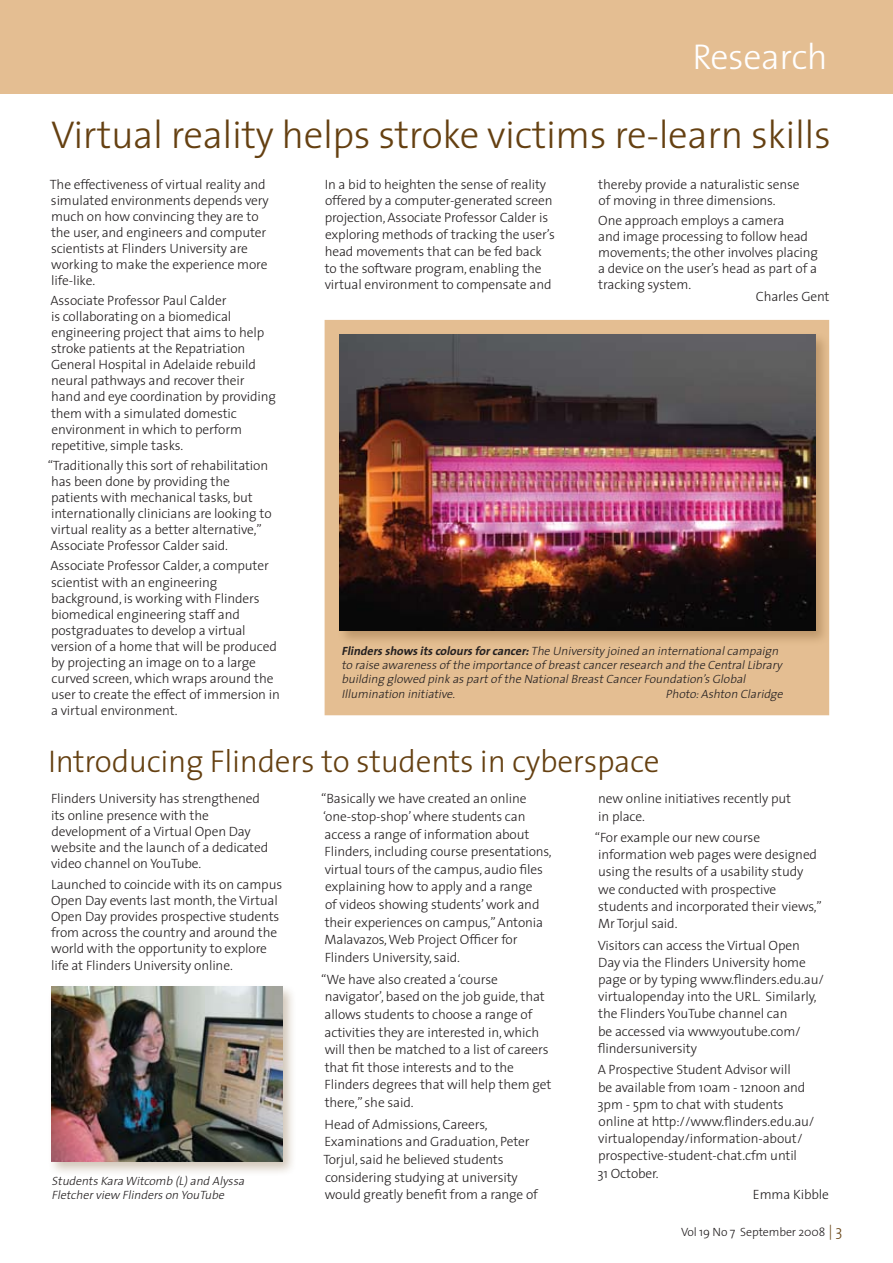
<style>
.page{position:relative;width:893px;height:1263px;background:#fff}
.page>*{position:absolute;margin:0;border:0;box-sizing:border-box;transform-origin:0 0}
.t1{font:300 39px "The Sans";letter-spacing:-.01em;color:#654011}
.t2{font:300 36px "The Sans";letter-spacing:-.01em;color:#fff}
.t3{font:300 31.5px "The Sans";letter-spacing:-.01em;color:#654011}
.t4{font:300 13.5px/16px "The Sans";letter-spacing:-.01em;color:#231f20}
.t5{font:italic 300 12px/14.4px "The Sans";color:#231f20}
.t6{font:300 12px "The Sans";letter-spacing:-.01em;color:#231f20}
.s1{font-weight:700}
.s2{font-size:15px;color:#654011}
</style>
<div class="page">
<div style="left:0;top:0;width:893px;height:94px;background:#e4be92"></div>
<div style="left:48px;top:983px;width:248px;height:193px;background:#654011;opacity:.3"></div>
<img style="left:51px;top:987px;width:231px;height:174px">
<div style="left:325px;top:320px;width:504px;height:395px;background:#e4be92"></div>
<div style="left:336px;top:331px;width:494px;height:315px;background:#654011;opacity:.3"></div>
<img style="left:340px;top:334px;width:475px;height:297px">
<h2 class="t2" style="left:692px;top:27px;width:137px">Research</h2>
<h1 class="t1" style="left:51px;top:102px;width:781px">Virtual reality helps stroke victims re-learn skills</h1>
<p class="t4" style="left:50px;top:175px;width:221px">The effectiveness of virtual reality and simulated environments depends very much on how convincing they are to the user, and engineers and computer scientists at Flinders University are working to make the experience more life-like.</p>
<p class="t4" style="left:51px;top:292px;width:227px">Associate Professor Paul Calder<br>is collaborating on a biomedical engineering project that aims to help stroke patients at the Repatriation General Hospital in Adelaide rebuild neural pathways and recover their hand and eye coordination by providing them with a simulated domestic environment in which to perform repetitive, simple tasks.</p>
<p class="t4" style="left:48px;top:457px;width:225px">“Traditionally this sort of rehabilitation has been done by providing the patients with mechanical tasks, but internationally clinicians are looking to virtual reality as a better alternative,” Associate Professor Calder said.</p>
<p class="t4" style="left:51px;top:557px;width:231px">Associate Professor Calder, a computer scientist with an engineering background, is working with Flinders biomedical engineering staff and postgraduates to develop a virtual version of a home that will be produced by projecting an image on to a large curved screen, which wraps around the user to create the effect of immersion in a virtual environment.</p>
<p class="t4" style="left:325px;top:175px;width:232px;line-height:16.8px">In a bid to heighten the sense of reality offered by a computer-generated screen projection, Associate Professor Calder is exploring methods of tracking the user’s head movements that can be fed back to the software program, enabling the virtual environment to compensate and</p>
<p class="t4" style="left:598px;top:175px;width:203px">thereby provide a naturalistic sense of moving in three dimensions.</p>
<p class="t4" style="left:598px;top:212px;width:221px">One approach employs a camera<br>and image processing to follow head movements; the other involves placing a device on the user’s head as part of a tracking system.</p>
<p class="t4" style="left:756px;top:288px;width:75px">Charles Gent</p>
<p class="t5" style="left:342px;top:643px;width:442px"><span class="s1">Flindersshowsitscoloursforcancer:</span>TheUniversity joined an internationalcampaign to raiseawarenessoftheimportanceofbreastcancerresearch and theCentralLibrary building glowed pinkaspartoftheNationalBreastCancerFoundation’sGlobal Illumination initiative.</p>
<p class="t5" style="left:666px;top:686px;width:122px">Photo:Ashton Claridge</p>
<h3 class="t3" style="left:48px;top:735px;width:613px">Introducing Flinders to students in cyberspace</h3>
<p class="t4" style="left:51px;top:790px;width:219px">Flinders University has strengthened its online presence with the development of a Virtual Open Day website and the launch of a dedicated video channel on YouTube.</p>
<p class="t4" style="left:51px;top:875px;width:233px">Launched to coincide with its on campus Open Day events last month, the Virtual Open Day provides prospective students from across the country and around the world with the opportunity to explore life at Flinders University online.</p>
<p class="t4" style="left:321px;top:789px;width:232px;line-height:17.5px">“Basically we have created an online ‘one-stop-shop’ where students can access a range of information about Flinders, including course presentations, virtual tours of the campus, audio files explaining how to apply and a range<br>of videos showing students’ work and their experiences on campus,” Antonia Malavazos, Web Project Officer for Flinders University, said.</p>
<p class="t4" style="left:321px;top:970px;width:232px;line-height:17.5px">“We have also created a ‘course navigator’, based on the job guide, that allows students to choose a range of activities they are interested in, which will then be matched to a list of careers that fit those interests and to the Flinders degrees that will help them get there,” she said.</p>
<p class="t4" style="left:323px;top:1115px;width:216px;line-height:17.5px">Head of Admissions, Careers, Examinations and Graduation, Peter Torjul, said he believed students considering studying at university would greatly benefit from a range of</p>
<p class="t4" style="left:598px;top:790px;width:194px;line-height:17.2px">new online initiatives recently put in place.</p>
<p class="t4" style="left:595px;top:828px;width:228px;line-height:17.2px">“For example our new course information web pages were designed using the results of a usability study<br>we conducted with prospective students and incorporated their views,”<br>Mr Torjul said.</p>
<p class="t4" style="left:598px;top:936px;width:228px;line-height:17.2px">Visitors can access the Virtual Open Day via the Flinders University home page or by typing www.flinders.edu.au/ virtualopenday into the URL. Similarly, the Flinders YouTube channel can<br>be accessed via www.youtube.com/ flindersuniversity</p>
<p class="t4" style="left:597px;top:1061px;width:219px;line-height:17.2px">A Prospective Student Advisor will<br>be available from 10am - 12noon and<br>3pm - 5pm to chat with students online at http://www.flinders.edu.au/ virtualopenday/information-about/ prospective-student-chat.cfm until<br>31 October.</p>
<p class="t4" style="left:753px;top:1186px;width:77px">Emma Kibble</p>
<p class="t5" style="left:52px;top:1173px;width:198px">StudentsKaraWitcomb (L)and Alyssa<br>Fletcherview Flinderson YouTube</p>
<p class="t6" style="left:681px;top:1222px;width:163px">Vol 19 No 7 September 2008 <span class="s2">| 3</span></p>
</div>
